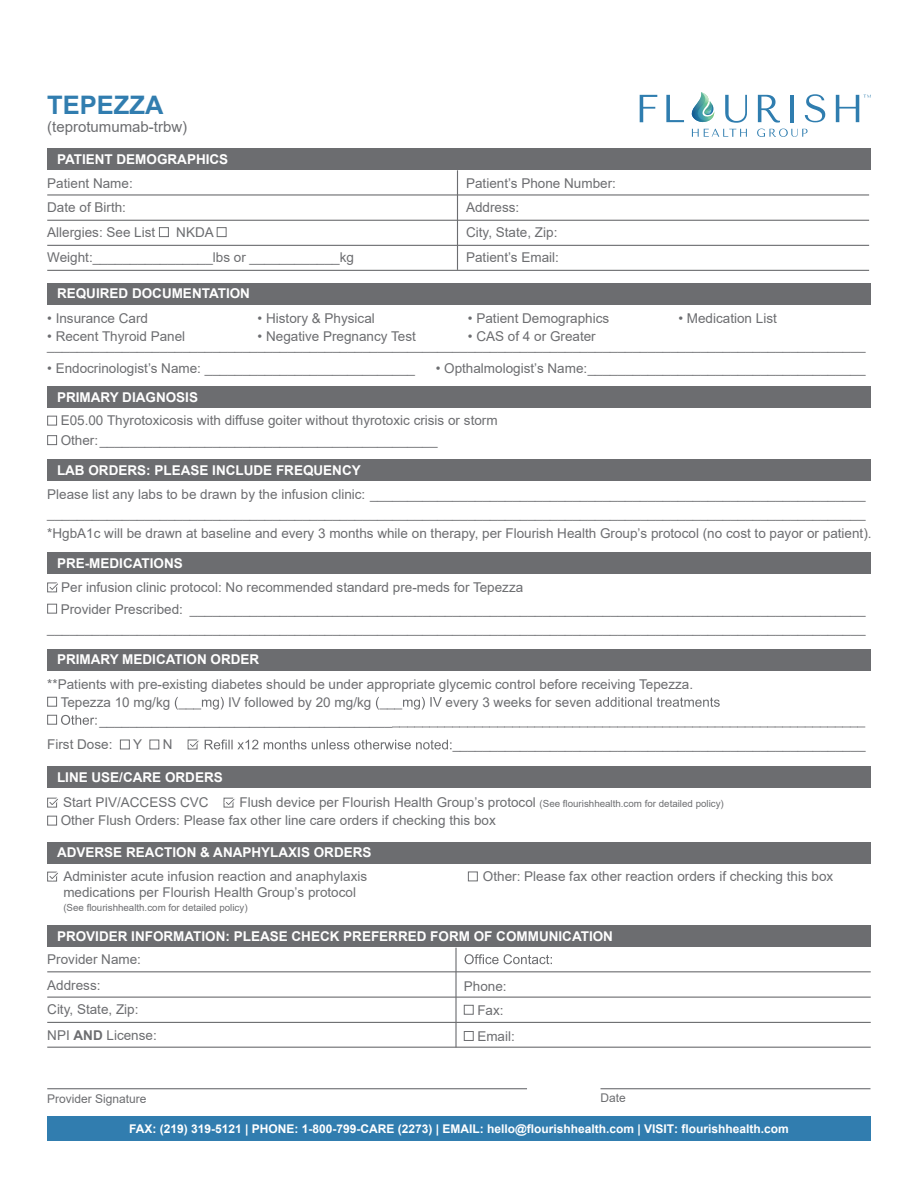
<style>
.page{position:relative;width:918px;height:1188px;background:#fff}
.page>*{position:absolute;margin:0;border:0;box-sizing:border-box;transform-origin:0 0}
.t1{font:700 25.5px "Arial";color:#317daf}
.t2{font:15px "Arial";color:#6c6d70}
.t3{font:13.5px/19.5px "Arial";color:#6c6d70}
.t4{font:700 13.5px "Arial";color:#fff}
.t5{font:700 12px "Arial";color:#fff}
.t6{font:12px "Arial";color:#6c6d70}
.t7{font:9.75px "Arial";color:#6d6e71}
.s1{color:#6d6e71}
.s2{font-size:13.5px;color:#6c6d70}
.s3{font-size:13.5px}
.s4{font-weight:700}
</style>
<div class="page">
<div style="left:47px;top:386px;width:824px;height:22px;background:#6c6d70"></div>
<div style="left:47px;top:416px;width:10px;height:9px;border:1px solid #6c6d70"></div>
<div style="left:47px;top:435px;width:10px;height:10px;border:1px solid #6c6d70"></div>
<div style="left:47px;top:649px;width:824px;height:22px;background:#6c6d70"></div>
<div style="left:47px;top:697px;width:10px;height:10px;border:1px solid #6c6d70"></div>
<div style="left:47px;top:715px;width:10px;height:10px;border:1px solid #6c6d70"></div>
<svg style="left:175px;top:697px;width:49px;height:13px"></svg>
<svg style="left:376px;top:697px;width:66px;height:13px"></svg>
<svg style="left:595px;top:697px;width:125px;height:10px"></svg>
<svg style="left:61px;top:715px;width:36px;height:10px"></svg>
<svg style="left:392px;top:727px;width:473px;height:1px"></svg>
<div style="left:120px;top:740px;width:10px;height:9px;border:1px solid #6c6d70"></div>
<div style="left:149px;top:740px;width:10px;height:9px;border:1px solid #6c6d70"></div>
<svg style="left:188px;top:739px;width:264px;height:10px"></svg>
<div style="left:47px;top:552px;width:824px;height:22px;background:#6c6d70"></div>
<div style="left:47px;top:583px;width:10px;height:9px;border:1px solid #6c6d70"></div>
<svg style="left:48px;top:582px;width:10px;height:9px"></svg>
<div style="left:47px;top:604px;width:10px;height:10px;border:1px solid #6c6d70"></div>
<div style="left:47px;top:766px;width:824px;height:22px;background:#6c6d70"></div>
<div style="left:47px;top:798px;width:10px;height:9px;border:1px solid #6c6d70"></div>
<svg style="left:48px;top:797px;width:10px;height:10px"></svg>
<svg style="left:224px;top:797px;width:11px;height:10px"></svg>
<div style="left:47px;top:816px;width:10px;height:9px;border:1px solid #6c6d70"></div>
<div style="left:47px;top:842px;width:824px;height:21px;background:#6c6d70"></div>
<div style="left:47px;top:872px;width:10px;height:9px;border:1px solid #6c6d70"></div>
<svg style="left:48px;top:871px;width:10px;height:10px"></svg>
<div style="left:468px;top:872px;width:10px;height:9px;border:1px solid #6c6d70"></div>
<div style="left:47px;top:459px;width:824px;height:22px;background:#6c6d70"></div>
<hr style="left:47px;top:1088px;width:480px;height:1px;background:#6c6d70">
<div style="left:47px;top:925px;width:824px;height:22px;background:#6c6d70"></div>
<hr style="left:47px;top:1047px;width:824px;height:1px;background:#6c6d70">
<hr style="left:47px;top:971px;width:824px;height:1px;background:#6c6d70">
<hr style="left:47px;top:1022px;width:824px;height:1px;background:#6c6d70">
<hr style="left:47px;top:997px;width:824px;height:1px;background:#6c6d70">
<svg style="left:465px;top:954px;width:87px;height:10px"></svg>
<div style="left:464px;top:1005px;width:10px;height:10px;border:1px solid #6c6d70"></div>
<div style="left:464px;top:1031px;width:10px;height:10px;border:1px solid #6c6d70"></div>
<hr style="left:455px;top:948px;width:2px;height:99px;background:#6c6d70">
<hr style="left:601px;top:1088px;width:270px;height:1px;background:#6c6d70">
<div style="left:47px;top:148px;width:824px;height:22px;background:#6c6d70"></div>
<hr style="left:47px;top:194px;width:822px;height:2px;background:#6c6d70">
<hr style="left:47px;top:220px;width:822px;height:1px;background:#6c6d70">
<hr style="left:47px;top:245px;width:822px;height:1px;background:#6c6d70">
<hr style="left:47px;top:270px;width:822px;height:1px;background:#6c6d70">
<div style="left:159px;top:227px;width:10px;height:10px;border:1px solid #6c6d70"></div>
<div style="left:217px;top:227px;width:10px;height:10px;border:1px solid #6c6d70"></div>
<hr style="left:457px;top:170px;width:1px;height:100px;background:#6c6d70">
<div style="left:47px;top:1116px;width:824px;height:25px;background:#317daf"></div>
<div style="left:47px;top:283px;width:824px;height:22px;background:#6c6d70"></div>
<svg style="left:640px;top:95px;width:17px;height:27px"></svg>
<svg style="left:758px;top:95px;width:22px;height:28px"></svg>
<hr style="left:791px;top:95px;width:3px;height:27px;background:#2f7daf">
<svg style="left:805px;top:94px;width:20px;height:28px"></svg>
<svg style="left:836px;top:95px;width:35px;height:27px"></svg>
<svg style="left:757px;top:129px;width:51px;height:8px"></svg>
<svg style="left:666px;top:92px;width:81px;height:45px"></svg>
<h1 class="t1" style="left:47px;top:88px;width:118px">TEPEZZA</h1>
<p class="t2" style="left:47px;top:116px;width:142px">(teprotumumab-trbw)</p>
<p class="t4" style="left:57px;top:151px;width:173px">PATIENT DEMOGRAPHICS</p>
<p class="t3" style="left:47px;top:173px;width:87px">Patient Name:</p>
<p class="t3" style="left:466px;top:173px;width:151px">Patient’s Phone Number:</p>
<p class="t3" style="left:47px;top:198px;width:80px">Date of Birth:</p>
<p class="t3" style="left:466px;top:195px;width:93px;line-height:24.8px">Address:<br>City, State, Zip:</p>
<p class="t3" style="left:47px;top:247px;width:308px">Weight:________________lbs or ____________kg</p>
<p class="t3" style="left:47px;top:222px;width:110px">Allergies: See List</p>
<p class="t3" style="left:176px;top:222px;width:39px">NKDA</p>
<p class="t3" style="left:466px;top:247px;width:94px">Patient’s Email:</p>
<p class="t4" style="left:57px;top:285px;width:195px">REQUIRED DOCUMENTATION</p>
<p class="t3" style="left:47px;top:308px;width:102px">• Insurance Card</p>
<p class="t3" style="left:258px;top:308px;width:119px">• History &amp; Physical</p>
<p class="t3" style="left:468px;top:308px;width:143px">• Patient Demographics</p>
<p class="t3" style="left:678px;top:308px;width:100px">• Medication List</p>
<p class="t3" style="left:47px;top:327px;width:140px">• Recent Thyroid Panel</p>
<p class="t3" style="left:258px;top:327px;width:160px">• Negative Pregnancy Test</p>
<p class="t3" style="left:468px;top:327px;width:129px">• CAS of 4 or Greater</p>
<p class="t3" style="left:47px;top:335px;width:820px">_____________________________________________________________________________________________________________</p>
<p class="t3" style="left:47px;top:359px;width:369px">• Endocrinologist’s Name: ____________________________</p>
<p class="t3" style="left:436px;top:359px;width:431px">• Opthalmologist’s Name: _____________________________________</p>
<p class="t4" style="left:57px;top:388px;width:143px">PRIMARY DIAGNOSIS</p>
<p class="t3" style="left:61px;top:411px;width:438px">E05.00 Thyrotoxicosis with diffuse goiter without thyrotoxic crisis or storm<br>Other: _____________________________________________</p>
<p class="t4" style="left:57px;top:461px;width:305px">LAB ORDERS: PLEASE INCLUDE FREQUENCY</p>
<p class="t3" style="left:47px;top:484px;width:826px">Please list any labs to be drawn by the infusion clinic: __________________________________________________________________ _____________________________________________________________________________________________________________ *HgbA1c will be drawn at baseline and every 3 months while on therapy, per <span class="s1">Flourish Health Group’s protocol</span> (no cost to payor or patient).</p>
<p class="t4" style="left:57px;top:554px;width:127px">PRE-MEDICATIONS</p>
<p class="t3" style="left:61px;top:577px;width:806px;line-height:21.3px">Per infusion clinic protocol: No recommended standard pre-meds for Tepezza<br>Provider Prescribed: __________________________________________________________________________________________</p>
<p class="t3" style="left:47px;top:618px;width:820px">_____________________________________________________________________________________________________________</p>
<p class="t4" style="left:57px;top:651px;width:204px">PRIMARY MEDICATION ORDER</p>
<p class="t3" style="left:61px;top:675px;width:634px;line-height:18.1px;text-indent:-13px">**Patients with pre-existing diabetes should be under appropriate glycemic control before receiving Tepezza.<br>Tepezza 10 mg/kg</p>
<p class="t3" style="left:228px;top:692px;width:145px">IV followed by 20 mg/kg</p>
<p class="t3" style="left:446px;top:692px;width:147px">every 3 weeks for seven</p>
<p class="t3" style="left:47px;top:708px;width:346px;line-height:24.6px;text-indent:52px">_______________________________________<br>First Dose:</p>
<p class="t3" style="left:133px;top:735px;width:11px">Y</p>
<p class="t3" style="left:163px;top:735px;width:11px">N</p>
<p class="t3" style="left:453px;top:735px;width:414px">_______________________________________________________</p>
<p class="t4" style="left:57px;top:768px;width:167px">LINE USE/CARE ORDERS</p>
<p class="t3" style="left:63px;top:793px;width:147px">Start PIV/ACCESS CVC</p>
<p class="t7" style="left:239px;top:797px;width:486px"><span class="s2">Flush device per</span> <span class="s3">Flourish Health Group’s protocol</span> (See flourishhealth.com for detailed policy)</p>
<p class="t3" style="left:61px;top:811px;width:437px">Other Flush Orders: Please fax other line care orders if checking this box</p>
<p class="t4" style="left:57px;top:844px;width:316px">ADVERSE REACTION &amp; ANAPHYLAXIS ORDERS</p>
<p class="t3" style="left:63px;top:868px;width:305px;line-height:16.2px">Administer acute infusion reaction and anaphylaxis medications per <span class="s1">Flourish Health Group’s protocol</span></p>
<p class="t7" style="left:63px;top:901px;width:186px">(See flourishhealth.com for detailed policy)</p>
<p class="t3" style="left:483px;top:867px;width:352px">Other: Please fax other reaction orders if checking this box</p>
<p class="t4" style="left:57px;top:928px;width:558px">PROVIDER INFORMATION: PLEASE CHECK PREFERRED FORM OF COMMUNICATION</p>
<p class="t3" style="left:47px;top:945px;width:95px;line-height:26.7px">Provider Name:<br>Address:</p>
<p class="t3" style="left:464px;top:974px;width:44px;line-height:23.9px;text-align:right">Phone:<br>Fax:</p>
<p class="t3" style="left:477px;top:1026px;width:39px">Email:</p>
<p class="t3" style="left:47px;top:996px;width:111px;line-height:26.2px">City, State, Zip:<br>NPI <span class="s4">AND</span> License:</p>
<p class="t6" style="left:47px;top:1090px;width:101px">Provider Signature</p>
<p class="t6" style="left:601px;top:1089px;width:27px">Date</p>
<p class="t5" style="left:129px;top:1121px;width:661px">FAX: (219) 319-5121 | PHONE: 1-800-799-CARE (2273) | EMAIL: hello@flourishhealth.com | VISIT: flourishhealth.com</p>
</div>
